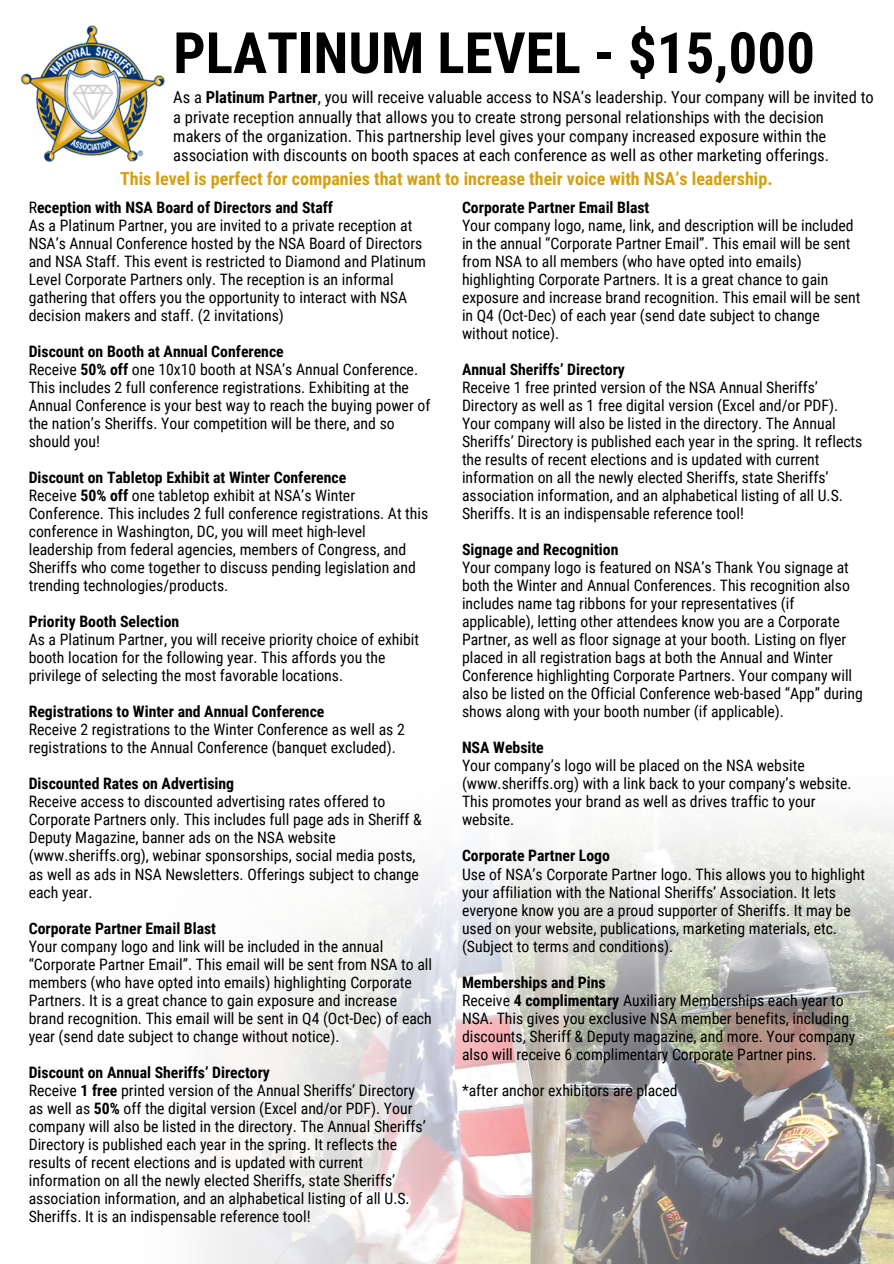
<style>
.page{position:relative;width:894px;height:1264px;background:#fff}
.page>*{position:absolute;margin:0;border:0;box-sizing:border-box;transform-origin:0 0}
.t1{font:700 57px "Roboto Condensed";color:#000}
.t2{font:700 18px "Roboto Condensed";color:#d59f0f}
.t3{font:16.5px/19.2px "Roboto Condensed";color:#000}
.t4{font:15.75px/18px "Roboto Condensed";color:#000}
.t5{font:700 15.75px "Roboto Condensed";color:#000}
.s1{font-weight:700}
.s2{font-weight:400}
</style>
<div class="page">
<img style="left:230px;top:1101px;width:663px;height:162px">
<svg style="left:230px;top:817px;width:663px;height:284px"></svg>
<img style="left:21px;top:25px;width:144px;height:138px">
<p class="t1" style="left:173px;top:20px;width:643px">PLATINUM LEVEL - $15,000</p>
<p class="t3" style="left:173px;top:88px;width:701px">As a <span class="s1">Platinum Partner</span>, you will receive valuable access to NSA’s leadership. Your company will be invited to a private reception annually that allows you to create strong personal relationships with the decision makers of the organization. This partnership level gives your company increased exposure within the association with discounts on booth spaces at each conference as well as other marketing offerings.</p>
<p class="t2" style="left:120px;top:169px;width:653px">This level is perfect for companies that want to increase their voice with NSA’s leadership.</p>
<p class="t5" style="left:29px;top:198px;width:306px"><span class="s2">R</span>eception with NSA Board of Directors and Staff</p>
<p class="t4" style="left:29px;top:217px;width:398px">As a Platinum Partner, you are invited to a private reception at NSA’s Annual Conference hosted by the NSA Board of Directors and NSA Staff. This event is restricted to Diamond and Platinum Level Corporate Partners only. The reception is an informal gathering that offers you the opportunity to interact with NSA decision makers and staff. (2 invitations)</p>
<p class="t5" style="left:29px;top:342px;width:256px">Discount on Booth at Annual Conference</p>
<p class="t4" style="left:29px;top:361px;width:403px">Receive <span class="s1">50% off</span> one 10x10 booth at NSA’s Annual Conference.<br>This includes 2 full conference registrations. Exhibiting at the Annual Conference is your best way to reach the buying power of the nation’s Sheriffs. Your competition will be there, and so should you!</p>
<p class="t5" style="left:29px;top:468px;width:319px">Discount on Tabletop Exhibit at Winter Conference</p>
<p class="t4" style="left:29px;top:487px;width:401px">Receive <span class="s1">50% off</span> one tabletop exhibit at NSA’s Winter Conference. This includes 2 full conference registrations. At this conference in Washington, DC, you will meet high-level leadership from federal agencies, members of Congress, and Sheriffs who come together to discuss pending legislation and trending technologies/products.</p>
<p class="t5" style="left:29px;top:612px;width:152px">Priority Booth Selection</p>
<p class="t4" style="left:29px;top:631px;width:392px">As a Platinum Partner, you will receive priority choice of exhibit booth location for the following year. This affords you the privilege of selecting the most favorable locations.</p>
<p class="t5" style="left:29px;top:702px;width:297px">Registrations to Winter and Annual Conference</p>
<p class="t4" style="left:29px;top:721px;width:377px">Receive 2 registrations to the Winter Conference as well as 2</p>
<p class="t4" style="left:29px;top:739px;width:368px">registrations to the Annual Conference (banquet excluded).</p>
<p class="t5" style="left:29px;top:774px;width:207px">Discounted Rates on Advertising</p>
<p class="t4" style="left:29px;top:793px;width:394px">Receive access to discounted advertising rates offered to Corporate Partners only. This includes full page ads in Sheriff &amp; Deputy Magazine, banner ads on the NSA website (www.sheriffs.org), webinar sponsorships, social media posts, as well as ads in NSA Newsletters. Offerings subject to change each year.</p>
<p class="t5" style="left:29px;top:918px;width:189px">Corporate Partner Email Blast</p>
<p class="t4" style="left:29px;top:937px;width:405px">Your company logo and link will be included in the annual “Corporate Partner Email”. This email will be sent from NSA to all members (who have opted into emails) highlighting Corporate Partners. It is a great chance to gain exposure and increase brand recognition. This email will be sent in Q4 (Oct-Dec) of each year (send date subject to change without notice).</p>
<p class="t5" style="left:29px;top:1062px;width:243px">Discount on Annual Sheriffs’ Directory</p>
<p class="t4" style="left:29px;top:1081px;width:398px">Receive <span class="s1">1 free</span> printed version of the Annual Sheriffs’ Directory as well as <span class="s1">50%</span> off the digital version (Excel and/or PDF). Your company will also be listed in the directory. The Annual Sheriffs’ Directory is published each year in the spring. It reflects the results of recent elections and is updated with current information on all the newly elected Sheriffs, state Sheriffs’ association information, and an alphabetical listing of all U.S.<br>Sheriffs. It is an indispensable reference tool!</p>
<p class="t5" style="left:462px;top:198px;width:189px">Corporate Partner Email Blast</p>
<p class="t4" style="left:462px;top:217px;width:400px">Your company logo, name, link, and description will be included in the annual “Corporate Partner Email”. This email will be sent from NSA to all members (who have opted into emails) highlighting Corporate Partners. It is a great chance to gain exposure and increase brand recognition. This email will be sent in Q4 (Oct-Dec) of each year (send date subject to change without notice).</p>
<p class="t5" style="left:462px;top:360px;width:164px">Annual Sheriffs’ Directory</p>
<p class="t4" style="left:462px;top:379px;width:402px">Receive 1 free printed version of the NSA Annual Sheriffs’ Directory as well as 1 free digital version (Excel and/or PDF).<br>Your company will also be listed in the directory. The Annual Sheriffs’ Directory is published each year in the spring. It reflects the results of recent elections and is updated with current information on all the newly elected Sheriffs, state Sheriffs’ association information, and an alphabetical listing of all U.S.<br>Sheriffs. It is an indispensable reference tool!</p>
<p class="t5" style="left:462px;top:540px;width:158px">Signage and Recognition</p>
<p class="t4" style="left:462px;top:559px;width:402px">Your company logo is featured on NSA’s Thank You signage at both the Winter and Annual Conferences. This recognition also includes name tag ribbons for your representatives (if applicable), letting other attendees know you are a Corporate Partner, as well as floor signage at your booth. Listing on flyer placed in all registration bags at both the Annual and Winter Conference highlighting Corporate Partners. Your company will also be listed on the Official Conference web-based “App” during shows along with your booth number (if applicable).</p>
<p class="t5" style="left:462px;top:738px;width:83px">NSA Website</p>
<p class="t4" style="left:462px;top:757px;width:391px">Your company’s logo will be placed on the NSA website (www.sheriffs.org) with a link back to your company’s website.<br>This promotes your brand as well as drives traffic to your website.</p>
<p class="t5" style="left:462px;top:846px;width:149px">Corporate Partner Logo</p>
<p class="t4" style="left:462px;top:865px;width:404px">Use of NSA’s Corporate Partner logo. This allows you to highlight your affiliation with the National Sheriffs’ Association. It lets everyone know you are a proud supporter of Sheriffs. It may be used on your website, publications, marketing materials, etc. (Subject to terms and conditions).</p>
<p class="t5" style="left:462px;top:972px;width:145px">Memberships and Pins</p>
<p class="t4" style="left:462px;top:991px;width:394px">Receive <span class="s1">4 complimentary</span> Auxiliary Memberships each year to NSA. This gives you exclusive NSA member benefits, including discounts, Sheriff &amp; Deputy magazine, and more. Your company also will receive 6 complimentary Corporate Partner pins.</p>
<p class="t4" style="left:462px;top:1081px;width:217px">*after anchor exhibitors are placed</p>
</div>
